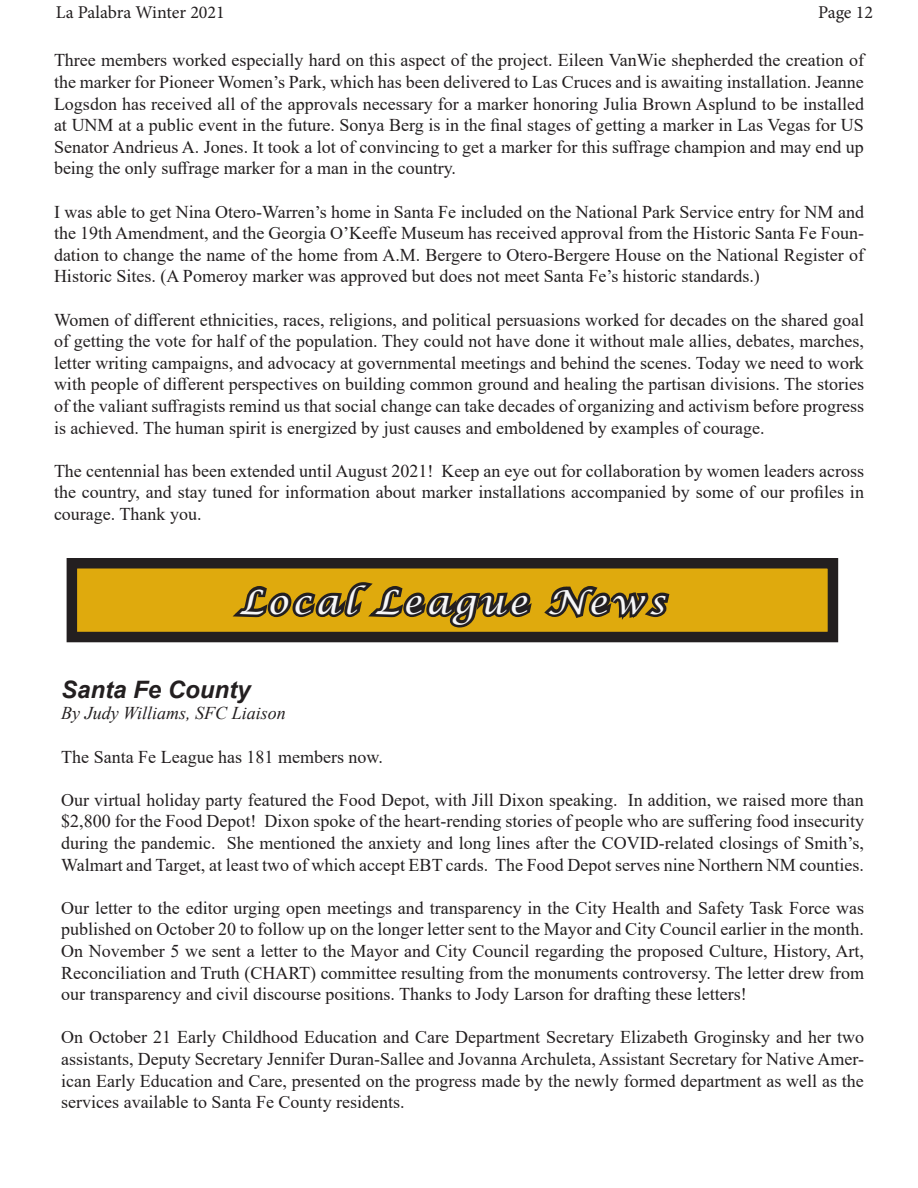
<style>
.page{position:relative;width:918px;height:1188px;background:#fff}
.page>*{position:absolute;margin:0;border:0;box-sizing:border-box;transform-origin:0 0}
.t1{font:italic 33.3px "Lucida Calligraphy";letter-spacing:.11em;color:#f7f7f8;scale:1.07 1}
.t2{font:italic 700 24px "Arial";color:#231f20}
.t3{font:18px/21.6px "Times New Roman";color:#231f20;text-align:justify}
.t4{font:18px "Minion Pro";color:#231f20}
.t5{font:italic 18px "Times New Roman";color:#231f20}
</style>
<div class="page">
<div style="left:72px;top:563px;width:761px;height:74px;background:#dfaa0d"></div>
<svg style="left:232px;top:582px;width:438px;height:46px"></svg>
<div style="left:67px;top:558px;width:771px;height:84px;border:10px solid #231f20"></div>
<p class="t4" style="left:56px;top:1px;width:171px">La Palabra Winter 2021</p>
<p class="t4" style="left:818px;top:1px;width:56px">Page 12</p>
<p class="t3" style="left:54px;top:49px;width:812px">Three members worked especially hard on this aspect of the project. Eileen VanWie shepherded the creation of the marker for Pioneer Women’s Park, which has been delivered to Las Cruces and is awaiting installation. Jeanne Logsdon has received all of the approvals necessary for a marker honoring Julia Brown Asplund to be installed at UNM at a public event in the future. Sonya Berg is in the final stages of getting a marker in Las Vegas for US Senator Andrieus A. Jones. It took a lot of convincing to get a marker for this suffrage champion and may end up being the only suffrage marker for a man in the country.</p>
<p class="t3" style="left:54px;top:200px;width:812px">I was able to get Nina Otero-Warren’s home in Santa Fe included on the National Park Service entry for NM and the 19th Amendment, and the Georgia O’Keeffe Museum has received approval from the Historic Santa Fe Foun&shy;dation to change the name of the home from A.M. Bergere to Otero-Bergere House on the National Register of Historic Sites. (A Pomeroy marker was approved but does not meet Santa Fe’s historic standards.)</p>
<p class="t3" style="left:54px;top:308px;width:812px">Women of different ethnicities, races, religions, and political persuasions worked for decades on the shared goal of getting the vote for half of the population. They could not have done it without male allies, debates, marches, letter writing campaigns, and advocacy at governmental meetings and behind the scenes. Today we need to work with people of different perspectives on building common ground and healing the partisan divisions. The stories of the valiant suffragists remind us that social change can take decades of organizing and activism before progress is achieved. The human spirit is energized by just causes and emboldened by examples of courage.</p>
<p class="t3" style="left:54px;top:459px;width:812px">The centennial has been extended until August 2021! Keep an eye out for collaboration by women leaders across the country, and stay tuned for information about marker installations accompanied by some of our profiles in courage. Thank you.</p>
<h1 class="t1" style="left:239px;top:582px;width:399px">Local League News</h1>
<h2 class="t2" style="left:61px;top:673px;width:191px">Santa Fe County</h2>
<p class="t5" style="left:61px;top:701px;width:226px">By Judy Williams, SFC Liaison</p>
<p class="t3" style="left:61px;top:745px;width:323px">The Santa Fe League has 181 members now.</p>
<p class="t3" style="left:61px;top:788px;width:804px">Our virtual holiday party featured the Food Depot, with Jill Dixon speaking. In addition, we raised more than $2,800 for the Food Depot! Dixon spoke of the heart-rending stories of people who are suffering food insecurity during the pandemic. She mentioned the anxiety and long lines after the COVID-related closings of Smith’s, Walmart and Target, at least two of which accept EBT cards. The Food Depot serves nine Northern NM counties.</p>
<p class="t3" style="left:61px;top:896px;width:804px">Our letter to the editor urging open meetings and transparency in the City Health and Safety Task Force was published on October 20 to follow up on the longer letter sent to the Mayor and City Council earlier in the month.<br>On November 5 we sent a letter to the Mayor and City Council regarding the proposed Culture, History, Art, Reconciliation and Truth (CHART) committee resulting from the monuments controversy. The letter drew from our transparency and civil discourse positions. Thanks to Jody Larson for drafting these letters!</p>
<p class="t3" style="left:61px;top:1026px;width:804px">On October 21 Early Childhood Education and Care Department Secretary Elizabeth Groginsky and her two assistants, Deputy Secretary Jennifer Duran-Sallee and Jovanna Archuleta, Assistant Secretary for Native Amer&shy;ican Early Education and Care, presented on the progress made by the newly formed department as well as the services available to Santa Fe County residents.</p>
</div>
